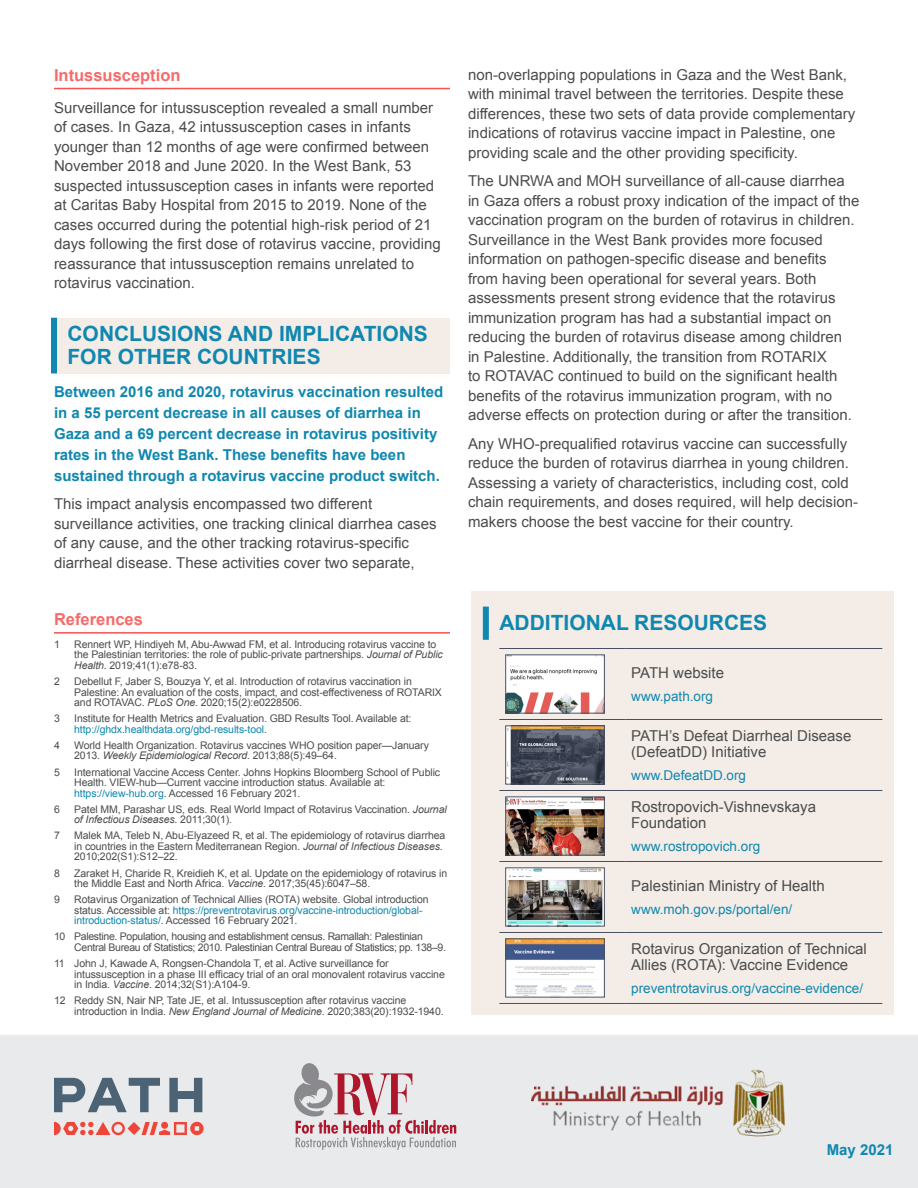
<style>
.page{position:relative;width:918px;height:1188px;background:#fff}
.page>*{position:absolute;margin:0;border:0;box-sizing:border-box;transform-origin:0 0}
.PalRota_H1{font:700 21px/22.5px "Arial";color:#0f87af}
.PalRota_H2{font:700 16.5px "Arial";color:#f76a6a}
.PalRota_Body{font:15px/19.5px "Arial";color:#4b4c4d}
.PalRota_Intro{font:700 15px/21px "Arial";color:#0f87af}
.PalRota_Body-2{font:13.5px "Arial";color:#0f87af}
.PalRota_Endnotes{font:10.5px/10.5px "Arial";letter-spacing:-.01em;color:#4b4c4d}
.PalRota_Endnotes-2{font:10.5px/10.5px "Arial";letter-spacing:-.03em;color:#4b4c4d}
.s1{font-style:italic}
.s2{color:#0f87af}
</style>
<div class="page">
<div style="left:0;top:1035px;width:918px;height:153px;background:#e8eaeb"></div>
<svg style="left:54px;top:1122px;width:150px;height:13px"></svg>
<svg style="left:169px;top:1078px;width:33px;height:34px"></svg>
<svg style="left:54px;top:1078px;width:106px;height:34px"></svg>
<div style="left:471px;top:591px;width:422px;height:424px;background:#f4ede7"></div>
<div style="left:483px;top:607px;width:6px;height:33px;background:#0f87af"></div>
<hr style="left:499px;top:648px;width:126px;height:1px;background:#464f61">
<hr style="left:625px;top:648px;width:257px;height:1px;background:#464f61">
<hr style="left:499px;top:719px;width:126px;height:1px;background:#464f61">
<hr style="left:625px;top:719px;width:257px;height:1px;background:#464f61">
<hr style="left:499px;top:790px;width:126px;height:1px;background:#464f61">
<hr style="left:625px;top:790px;width:257px;height:1px;background:#464f61">
<hr style="left:499px;top:861px;width:126px;height:1px;background:#464f61">
<hr style="left:625px;top:861px;width:257px;height:1px;background:#464f61">
<hr style="left:499px;top:932px;width:126px;height:1px;background:#464f61">
<hr style="left:625px;top:932px;width:257px;height:1px;background:#464f61">
<hr style="left:499px;top:1003px;width:126px;height:1px;background:#464f61">
<hr style="left:625px;top:1003px;width:257px;height:1px;background:#464f61">
<img style="left:507px;top:657px;width:96px;height:54px">
<div style="left:505px;top:655px;width:100px;height:58px;border:1px solid #464f61"></div>
<img style="left:507px;top:727px;width:96px;height:55px">
<div style="left:505px;top:725px;width:100px;height:59px;border:1px solid #464f61"></div>
<img style="left:507px;top:798px;width:96px;height:55px">
<div style="left:505px;top:796px;width:100px;height:59px;border:1px solid #464f61"></div>
<img style="left:507px;top:869px;width:96px;height:55px">
<div style="left:505px;top:867px;width:100px;height:59px;border:1px solid #464f61"></div>
<img style="left:507px;top:940px;width:96px;height:55px">
<div style="left:505px;top:938px;width:100px;height:59px;border:1px solid #464f61"></div>
<hr style="left:54px;top:632px;width:396px;height:2px;background:#f65050">
<svg style="left:294px;top:1063px;width:162px;height:87px"></svg>
<hr style="left:54px;top:88px;width:396px;height:1px;background:#f65050">
<div style="left:54px;top:318px;width:396px;height:55px;background:#f4ede7"></div>
<div style="left:51px;top:318px;width:6px;height:55px;background:#0f87af"></div>
<img style="left:531px;top:1069px;width:254px;height:68px">
<p class="PalRota_H2" style="left:54px;top:64px;width:128px">Intussusception</p>
<p class="PalRota_Body" style="left:54px;top:98px;width:388px">Surveillance for intussusception revealed a small number of cases. In Gaza, 42 intussusception cases in infants younger than 12 months of age were confirmed between November 2018 and June 2020. In the West Bank, 53 suspected intussusception cases in infants were reported at Caritas Baby Hospital from 2015 to 2019. None of the cases occurred during the potential high-risk period of 21 days following the first dose of rotavirus vaccine, providing reassurance that intussusception remains unrelated to rotavirus vaccination.</p>
<p class="PalRota_H1" style="left:68px;top:323px;width:362px">CONCLUSIONS AND IMPLICATIONS<br>FOR OTHER COUNTRIES</p>
<p class="PalRota_Intro" style="left:54px;top:382px;width:391px">Between 2016 and 2020, rotavirus vaccination resulted in a 55 percent decrease in all causes of diarrhea in Gaza and a 69 percent decrease in rotavirus positivity rates in the West Bank. These benefits have been sustained through a rotavirus vaccine product switch.</p>
<p class="PalRota_Body" style="left:54px;top:494px;width:384px">This impact analysis encompassed two different surveillance activities, one tracking clinical diarrhea cases of any cause, and the other tracking rotavirus-specific diarrheal disease. These activities cover two separate,</p>
<p class="PalRota_H2" style="left:54px;top:609px;width:90px">References</p>
<p class="PalRota_Endnotes" style="left:54px;top:639px;width:7px">1</p>
<p class="PalRota_Endnotes" style="left:74px;top:639px;width:370px">Rennert WP, Hindiyeh M, Abu-Awwad FM, et al. Introducing rotavirus vaccine to the Palestinian territories: the role of public-private partnerships. <span class="s1">Journal of Public<br>Health</span>. 2019;41(1):e78-83.</p>
<p class="PalRota_Endnotes" style="left:54px;top:676px;width:7px">2</p>
<p class="PalRota_Endnotes" style="left:74px;top:676px;width:369px">Debellut F, Jaber S, Bouzya Y, et al. Introduction of rotavirus vaccination in<br>Palestine: An evaluation of the costs, impact, and cost-effectiveness of ROTARIX and ROTAVAC. <span class="s1">PLoS One</span>. 2020;15(2):e0228506.</p>
<p class="PalRota_Endnotes" style="left:54px;top:713px;width:7px">3</p>
<p class="PalRota_Endnotes" style="left:74px;top:713px;width:339px">Institute for Health Metrics and Evaluation. GBD Results Tool. Available at: <span class="s2">http://ghdx.healthdata.org/gbd-results-tool</span>.</p>
<p class="PalRota_Endnotes" style="left:54px;top:740px;width:7px">4</p>
<p class="PalRota_Endnotes" style="left:74px;top:740px;width:356px">World Health Organization. Rotavirus vaccines WHO position paper—January<br>2013. <span class="s1">Weekly Epidemiological Record</span>. 2013;88(5):49–64.</p>
<p class="PalRota_Endnotes" style="left:54px;top:767px;width:7px">5</p>
<p class="PalRota_Endnotes" style="left:74px;top:767px;width:367px">International Vaccine Access Center. Johns Hopkins Bloomberg School of Public<br>Health. VIEW-hub—Current vaccine introduction status. Available at: <span class="s2">https://view-hub.org</span>. Accessed 16 February 2021.</p>
<p class="PalRota_Endnotes" style="left:54px;top:804px;width:7px">6</p>
<p class="PalRota_Endnotes" style="left:74px;top:804px;width:374px">Patel MM, Parashar US, eds. Real World Impact of Rotavirus Vaccination. <span class="s1">Journal of Infectious Diseases</span>. 2011;30(1).</p>
<p class="PalRota_Endnotes" style="left:54px;top:831px;width:7px">7</p>
<p class="PalRota_Endnotes" style="left:74px;top:831px;width:373px">Malek MA, Teleb N, Abu-Elyazeed R, et al. The epidemiology of rotavirus diarrhea in countries in the Eastern Mediterranean Region. <span class="s1">Journal of Infectious Diseases</span>.<br>2010;202(S1):S12–22.</p>
<p class="PalRota_Endnotes" style="left:54px;top:868px;width:7px">8</p>
<p class="PalRota_Endnotes" style="left:74px;top:868px;width:375px">Zaraket H, Charide R, Kreidieh K, et al. Update on the epidemiology of rotavirus in the Middle East and North Africa. <span class="s1">Vaccine</span>. 2017;35(45):6047–58.</p>
<p class="PalRota_Endnotes" style="left:54px;top:894px;width:7px">9</p>
<p class="PalRota_Endnotes" style="left:74px;top:894px;width:356px">Rotavirus Organization of Technical Allies (ROTA) website. Global introduction status. Accessible at: <span class="s2">https://preventrotavirus.org/vaccine-introduction/global&shy;introduction-status/</span>. Accessed 16 February 2021.</p>
<p class="PalRota_Endnotes-2" style="left:74px;top:932px;width:373px;text-indent:-20px">10 Palestine. Population, housing and establishment census. Ramallah: Palestinian<br>Central Bureau of Statistics; 2010. Palestinian Central Bureau of Statistics; pp. 138–9.</p>
<p class="PalRota_Endnotes" style="left:74px;top:958px;width:372px;text-indent:-20px">11 John J, Kawade A, Rongsen-Chandola T, et al. Active surveillance for intussusception in a phase III efficacy trial of an oral monovalent rotavirus vaccine in India. <span class="s1">Vaccine</span>. 2014;32(S1):A104-9.</p>
<p class="PalRota_Endnotes" style="left:74px;top:995px;width:371px;text-indent:-20px">12 Reddy SN, Nair NP, Tate JE, et al. Intussusception after rotavirus vaccine introduction in India. <span class="s1">New England Journal of Medicine</span>. 2020;383(20):1932-1940.</p>
<p class="PalRota_Body" style="left:468px;top:65px;width:389px">non-overlapping populations in Gaza and the West Bank, with minimal travel between the territories. Despite these differences, these two sets of data provide complementary indications of rotavirus vaccine impact in Palestine, one providing scale and the other providing specificity.</p>
<p class="PalRota_Body" style="left:468px;top:172px;width:393px">The UNRWA and MOH surveillance of all-cause diarrhea in Gaza offers a robust proxy indication of the impact of the vaccination program on the burden of rotavirus in children.<br>Surveillance in the West Bank provides more focused information on pathogen-specific disease and benefits from having been operational for several years. Both assessments present strong evidence that the rotavirus immunization program has had a substantial impact on reducing the burden of rotavirus disease among children<br>in Palestine. Additionally, the transition from ROTARIX<br>to ROTAVAC continued to build on the significant health benefits of the rotavirus immunization program, with no adverse effects on protection during or after the transition.</p>
<p class="PalRota_Body" style="left:468px;top:434px;width:392px">Any WHO-prequalified rotavirus vaccine can successfully reduce the burden of rotavirus diarrhea in young children.<br>Assessing a variety of characteristics, including cost, cold chain requirements, and doses required, will help decision&shy;makers choose the best vaccine for their country.</p>
<p class="PalRota_H1" style="left:499px;top:612px;width:269px">ADDITIONAL RESOURCES</p>
<p class="PalRota_Body" style="left:631px;top:663px;width:94px">PATH website</p>
<p class="PalRota_Body-2" style="left:631px;top:687px;width:83px">www.path.org</p>
<p class="PalRota_Body" style="left:631px;top:728px;width:222px;line-height:16.5px">PATH’s Defeat Diarrheal Disease (DefeatDD) Initiative</p>
<p class="PalRota_Body-2" style="left:631px;top:766px;width:116px">www.DefeatDD.org</p>
<p class="PalRota_Body" style="left:631px;top:799px;width:186px;line-height:16.5px">Rostropovich-Vishnevskaya<br>Foundation</p>
<p class="PalRota_Body-2" style="left:631px;top:837px;width:131px">www.rostropovich.org</p>
<p class="PalRota_Body" style="left:631px;top:876px;width:195px">Palestinian Ministry of Health</p>
<p class="PalRota_Body-2" style="left:631px;top:900px;width:163px">www.moh.gov.ps/portal/en/</p>
<p class="PalRota_Body" style="left:631px;top:941px;width:237px;line-height:16.5px">Rotavirus Organization of Technical<br>Allies (ROTA): Vaccine Evidence</p>
<p class="PalRota_Body-2" style="left:631px;top:979px;width:233px">preventrotavirus.org/vaccine-evidence/</p>
<p class="PalRota_Intro" style="left:827px;top:1140px;width:68px">May 2021</p>
</div>
